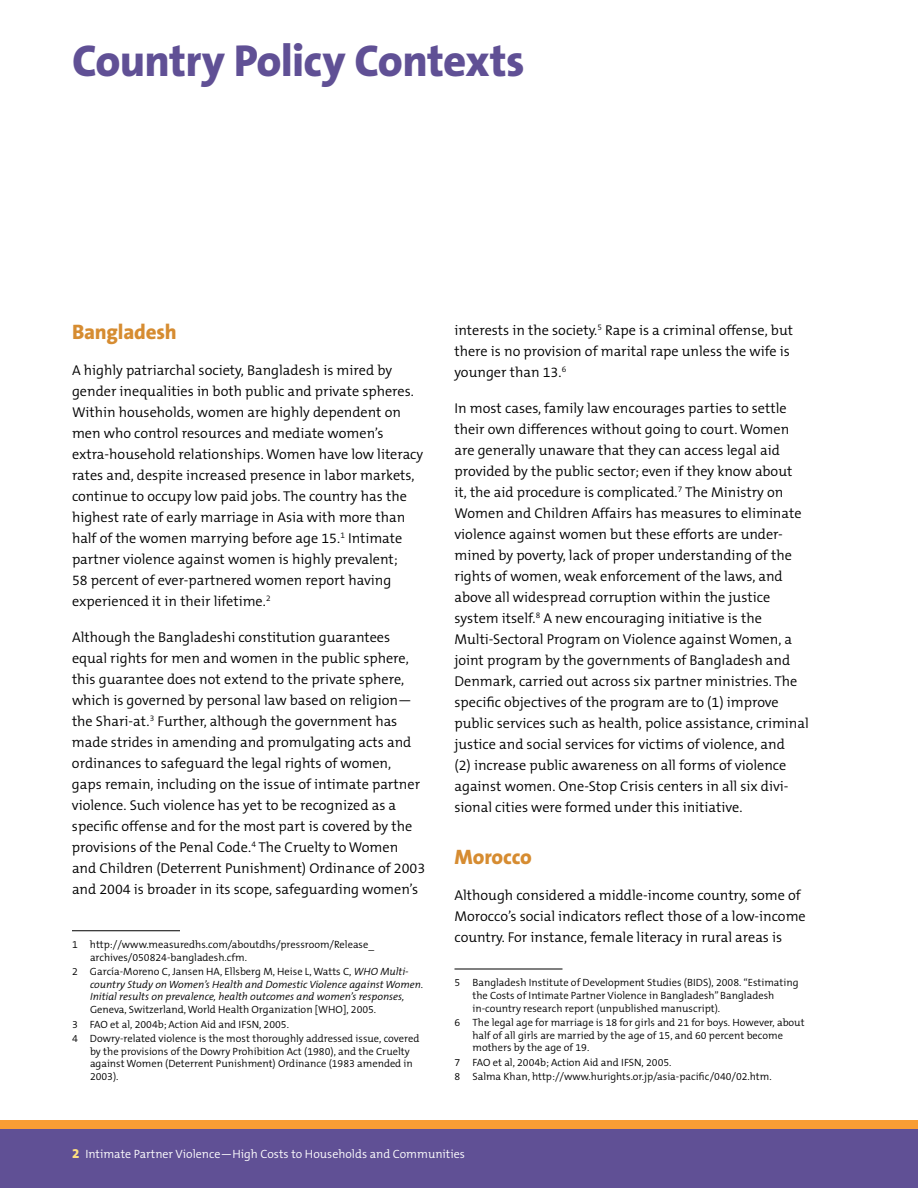
<style>
.page{position:relative;width:918px;height:1188px;background:#fff}
.page>*{position:absolute;margin:0;border:0;box-sizing:border-box;transform-origin:0 0}
.Header_0{font:800 45px "The Sans B8";letter-spacing:-.02em;color:#605095}
.Header_1{font:800 21px "The Sans B8";letter-spacing:-.01em;color:#d68c31}
.Footnote{font:300 14.25px/21px "The Mix B4";color:#000}
.t1{font:300 12px "The Mix B4";color:#fff}
.Footnote-2{font:300 10.5px/12.8px "The Mix B4";color:#000}
.Footnote-3{font:italic 300 10.5px/12.8px "The Mix B4";color:#000}
.s1{font-style:normal}
.s2{font-family:"The Mix B8";font-weight:800;font-size:13.5px;color:#ffe07f}
</style>
<div class="page">
<hr style="left:72px;top:930px;width:108px;height:1px;background:#000">
<hr style="left:454px;top:969px;width:108px;height:1px;background:#000">
<div style="left:0;top:1130px;width:918px;height:58px;background:#605095"></div>
<div style="left:0;top:1120px;width:918px;height:10px;background:#f99d34"></div>
<p class="Header_0" style="left:72px;top:37px;width:454px">Country Policy Contexts</p>
<p class="Header_1" style="left:72px;top:320px;width:106px">Bangladesh</p>
<p class="Footnote" style="left:72px;top:360px;width:353px">A highly patriarchal society, Bangladesh is mired by gender inequalities in both public and private spheres.<br>Within households, women are highly dependent on men who control resources and mediate women’s extra-household relationships. Women have low literacy rates and, despite increased presence in labor markets, continue to occupy low paid jobs. The country has the highest rate of early marriage in Asia with more than half of the women marrying before age 15.<sup>1</sup> Intimate partner violence against women is highly prevalent;<br>58 percent of ever-partnered women report having experienced it in their lifetime.<sup>2</sup></p>
<p class="Footnote" style="left:72px;top:627px;width:355px">Although the Bangladeshi constitution guarantees equal rights for men and women in the public sphere, this guarantee does not extend to the private sphere, which is governed by personal law based on religion— the Shari-at.<sup>3</sup> Further, although the government has made strides in amending and promulgating acts and ordinances to safeguard the legal rights of women,<br>gaps remain, including on the issue of intimate partner violence. Such violence has yet to be recognized as a specific offense and for the most part is covered by the provisions of the Penal Code.<sup>4</sup> The Cruelty to Women and Children (Deterrent Punishment) Ordinance of 2003 and 2004 is broader in its scope, safeguarding women’s</p>
<p class="Footnote-2" style="left:90px;top:938px;width:286px;text-indent:-18px">1 http://www.measuredhs.com/aboutdhs/pressroom/Release_ archives/050824-bangladesh.cfm.</p>
<p class="Footnote-3" style="left:90px;top:965px;width:335px;text-indent:-18px"><span class="s1">2 García-Moreno C, Jansen HA, Ellsberg M, Heise L, Watts C,</span> WHO Multi&shy;country Study on Women’s Health and Domestic Violence against Women.<br>Initial results on prevalence, health outcomes and women’s responses, <span class="s1">Geneva, Switzerland, World Health Organization [WHO], 2005.</span></p>
<p class="Footnote-2" style="left:72px;top:1018px;width:219px">3 FAO et al, 2004b; Action Aid and IFSN, 2005.</p>
<p class="Footnote-2" style="left:90px;top:1032px;width:331px;text-indent:-18px">4 Dowry-related violence is the most thoroughly addressed issue, covered by the provisions of the Dowry Prohibition Act (1980), and the Cruelty against Women (Deterrent Punishment) Ordinance (1983 amended in 2003).</p>
<p class="Footnote" style="left:454px;top:320px;width:340px">interests in the society.<sup>5</sup> Rape is a criminal offense, but there is no provision of marital rape unless the wife is younger than 13.<sup>6</sup></p>
<p class="Footnote" style="left:454px;top:398px;width:356px">In most cases, family law encourages parties to settle their own differences without going to court. Women are generally unaware that they can access legal aid provided by the public sector; even if they know about<br>it, the aid procedure is complicated.<sup>7</sup> The Ministry on Women and Children Affairs has measures to eliminate violence against women but these efforts are under&shy;mined by poverty, lack of proper understanding of the rights of women, weak enforcement of the laws, and above all widespread corruption within the justice system itself.<sup>8</sup> A new encouraging initiative is the Multi-Sectoral Program on Violence against Women, a joint program by the governments of Bangladesh and Denmark, carried out across six partner ministries. The specific objectives of the program are to (1) improve public services such as health, police assistance, criminal justice and social services for victims of violence, and<br>(2) increase public awareness on all forms of violence against women. One-Stop Crisis centers in all six divi&shy;sional cities were formed under this initiative.</p>
<p class="Header_1" style="left:454px;top:846px;width:79px">Morocco</p>
<p class="Footnote" style="left:454px;top:885px;width:353px">Although considered a middle-income country, some of<br>Morocco’s social indicators reflect those of a low-income country. For instance, female literacy in rural areas is</p>
<p class="Footnote-2" style="left:472px;top:977px;width:328px;text-indent:-18px">5 Bangladesh Institute of Development Studies (BIDS), 2008. “Estimating the Costs of Intimate Partner Violence in Bangladesh” Bangladesh in-country research report (unpublished manuscript).</p>
<p class="Footnote-2" style="left:472px;top:1016px;width:334px;text-indent:-18px">6 The legal age for marriage is 18 for girls and 21 for boys. However, about half of all girls are married by the age of 15, and 60 percent become mothers by the age of 19.</p>
<p class="Footnote-2" style="left:454px;top:1056px;width:219px">7 FAO et al, 2004b; Action Aid and IFSN, 2005.</p>
<p class="Footnote-2" style="left:454px;top:1070px;width:319px">8 Salma Khan, http://www.hurights.or.jp/asia-pacific/040/02.htm.</p>
<p class="t1" style="left:72px;top:1147px;width:394px"><span class="s2">2</span> Intimate Partner Violence—High Costs to Households and Communities</p>
</div>
